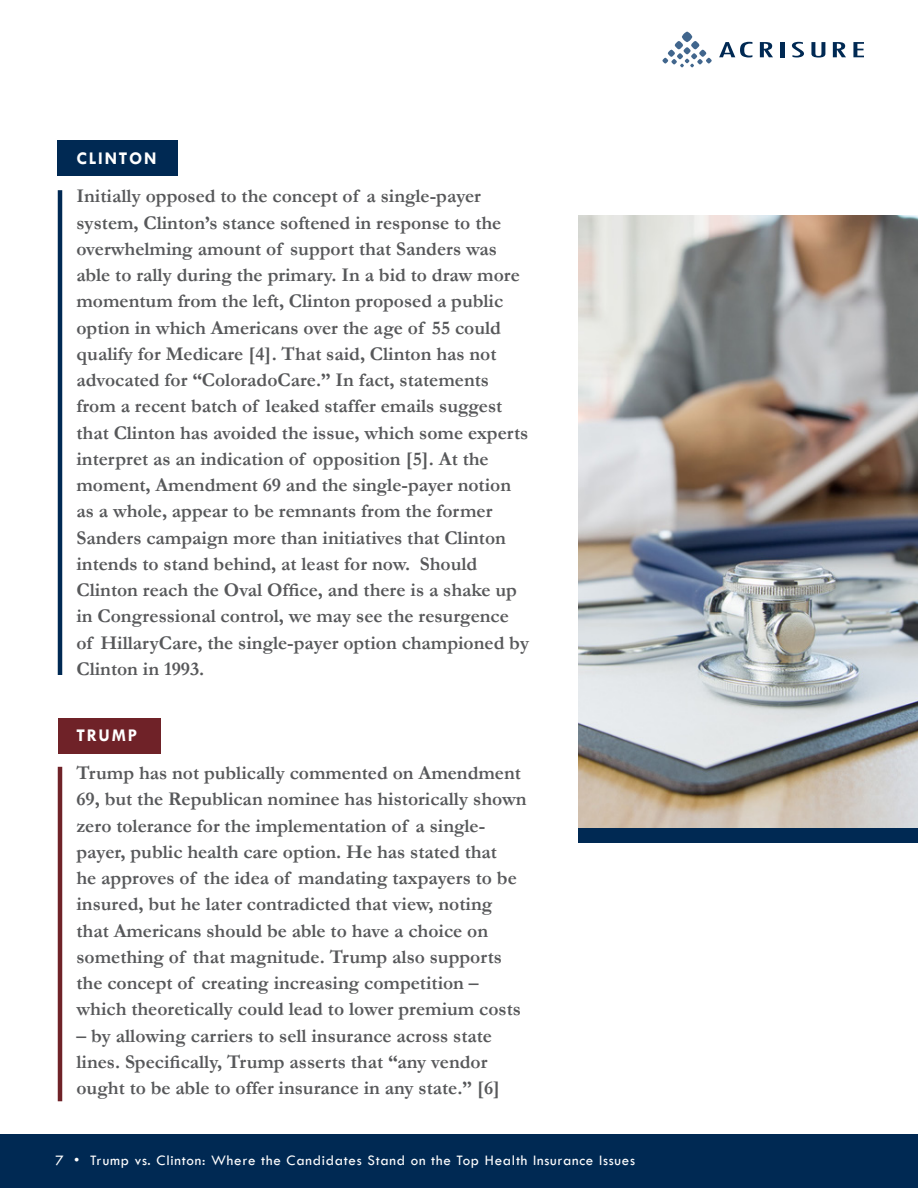
<style>
.page{position:relative;width:918px;height:1188px;background:#fff}
.page>*{position:absolute;margin:0;border:0;box-sizing:border-box;transform-origin:0 0}
.t1{font:700 19.5px/26.2px "Garamond";color:#57585a}
.t2{font:700 18px "Tw Cen";letter-spacing:.1em;color:#fff}
.t3{font:15px "Tw Cen";letter-spacing:.05em;color:#fff}
</style>
<div class="page">
<div style="left:0;top:1134px;width:918px;height:54px;background:#002953"></div>
<svg style="left:719px;top:42px;width:33px;height:15px"></svg>
<svg style="left:760px;top:42px;width:13px;height:15px"></svg>
<hr style="left:780px;top:42px;width:4px;height:15px;background:#002953">
<svg style="left:792px;top:42px;width:12px;height:15px"></svg>
<svg style="left:811px;top:42px;width:14px;height:16px"></svg>
<svg style="left:833px;top:42px;width:13px;height:15px"></svg>
<svg style="left:853px;top:42px;width:11px;height:15px"></svg>
<svg style="left:682px;top:32px;width:10px;height:10px"></svg>
<div style="left:675px;top:41px;width:8px;height:8px;background:#41668d;border-radius:50%"></div>
<svg style="left:691px;top:41px;width:8px;height:8px"></svg>
<svg style="left:683px;top:47px;width:8px;height:7px"></svg>
<svg style="left:668px;top:50px;width:7px;height:7px"></svg>
<div style="left:699px;top:50px;width:7px;height:7px;background:#41668d;border-radius:50%"></div>
<svg style="left:662px;top:53px;width:50px;height:14px"></svg>
<div style="left:58px;top:140px;width:120px;height:36px;background:#002953"></div>
<div style="left:58px;top:718px;width:102px;height:35px;background:#6f2228"></div>
<hr style="left:58px;top:190px;width:4px;height:485px;background:#002953">
<hr style="left:58px;top:767px;width:4px;height:334px;background:#6f2228">
<div style="left:579px;top:827px;width:339px;height:15px;background:#002953"></div>
<img style="left:579px;top:215px;width:339px;height:612px">
<p class="t2" style="left:76px;top:148px;width:82px">CLINTON</p>
<p class="t1" style="left:76px;top:183px;width:454px">Initially opposed to the concept of a single-payer system, Clinton’s stance softened in response to the overwhelming amount of support that Sanders was able to rally during the primary. In a bid to draw more momentum from the left, Clinton proposed a public option in which Americans over the age of 55 could qualify for Medicare [4]. That said, Clinton has not advocated for “ColoradoCare.” In fact, statements from a recent batch of leaked staffer emails suggest that Clinton has avoided the issue, which some experts interpret as an indication of opposition [5]. At the moment, Amendment 69 and the single-payer notion as a whole, appear to be remnants from the former Sanders campaign more than initiatives that Clinton intends to stand behind, at least for now. Should Clinton reach the Oval Office, and there is a shake up in Congressional control, we may see the resurgence of HillaryCare, the single-payer option championed by Clinton in 1993.</p>
<p class="t2" style="left:76px;top:724px;width:62px">TRUMP</p>
<p class="t1" style="left:76px;top:760px;width:452px">Trump has not publically commented on Amendment 69, but the Republican nominee has historically shown zero tolerance for the implementation of a single&shy;payer, public health care option. He has stated that<br>he approves of the idea of mandating taxpayers to be insured, but he later contradicted that view, noting that Americans should be able to have a choice on something of that magnitude. Trump also supports the concept of creating increasing competition – which theoretically could lead to lower premium costs</p>
<p class="t1" style="left:76px;top:1022px;width:425px">– by allowing carriers to sell insurance across state lines. Specifically, Trump asserts that “any vendor ought to be able to offer insurance in any state.” [6]</p>
<p class="t3" style="left:56px;top:1151px;width:581px">7 • Trump vs. Clinton: Where the Candidates Stand on the Top Health Insurance Issues</p>
</div>
